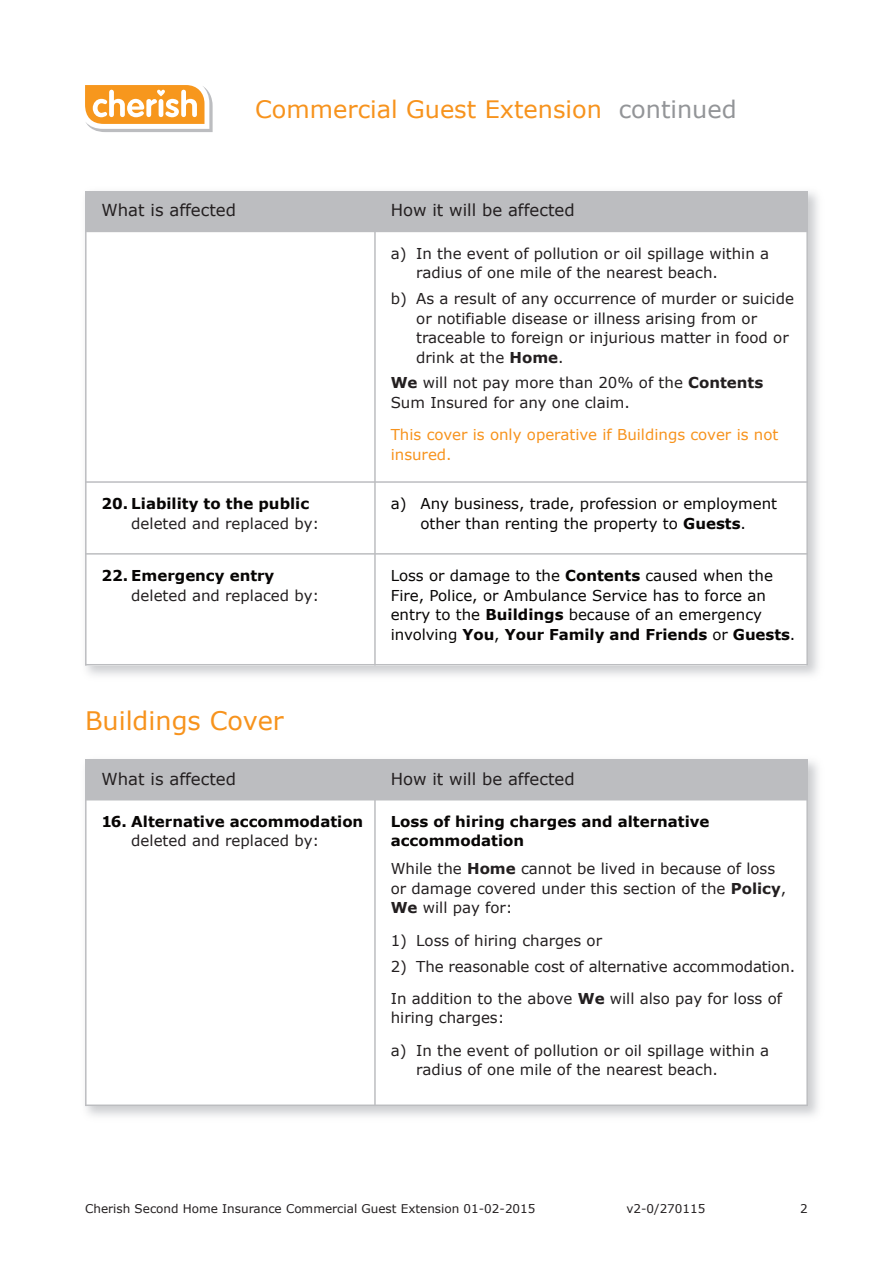
<style>
.page{position:relative;width:893px;height:1263px;background:#fff}
.page>*{position:absolute;margin:0;border:0;box-sizing:border-box;transform-origin:0 0}
.t1{font:25.5px "Verdana";color:#f7931d}
.t2{font:24px "Verdana";color:#f7931d}
.t3{font:16.5px "Verdana";color:#231f20}
.t4{font:15px/19.5px "Verdana";color:#231f20}
.t5{font:15px/19.5px "Verdana";color:#070504;text-align:center}
.t6{font:700 15px/19.5px "Verdana";color:#070504}
.t7{font:15px/19.5px "Verdana";color:#f7931d}
.t8{font:12px "Verdana";color:#231f20}
.s1{color:#939598}
.s2{font-weight:700}
</style>
<div class="page">
<svg style="left:85px;top:85px;width:128px;height:47px"></svg>
<div style="left:85px;top:191px;width:290px;height:40px;background:#bcbdc0"></div>
<div style="left:375px;top:191px;width:433px;height:40px;background:#bcbdc0"></div>
<hr style="left:85px;top:191px;width:2px;height:474px;background:#bcbdc0">
<hr style="left:374px;top:191px;width:2px;height:474px;background:#bcbdc0">
<hr style="left:806px;top:191px;width:2px;height:474px;background:#bcbdc0">
<hr style="left:85px;top:231px;width:723px;height:1px;background:#bcbdc0">
<hr style="left:85px;top:481px;width:723px;height:2px;background:#bcbdc0">
<hr style="left:85px;top:553px;width:723px;height:2px;background:#bcbdc0">
<hr style="left:85px;top:664px;width:723px;height:1px;background:#bcbdc0">
<div style="left:85px;top:760px;width:290px;height:40px;background:#bcbdc0"></div>
<div style="left:375px;top:760px;width:433px;height:40px;background:#bcbdc0"></div>
<hr style="left:85px;top:760px;width:2px;height:346px;background:#bcbdc0">
<hr style="left:374px;top:760px;width:2px;height:346px;background:#bcbdc0">
<hr style="left:806px;top:760px;width:2px;height:346px;background:#bcbdc0">
<hr style="left:85px;top:1104px;width:723px;height:2px;background:#bcbdc0">
<h2 class="t2" style="left:255px;top:94px;width:483px">Commercial Guest Extension <span class="s1">continued</span></h2>
<p class="t3" style="left:102px;top:200px;width:136px">What is affected</p>
<p class="t3" style="left:391px;top:200px;width:185px">How it will be affected</p>
<p class="t4" style="left:416px;top:243px;width:354px;text-indent:-26px">a) In the event of pollution or oil spillage within a radius of one mile of the nearest beach.</p>
<p class="t4" style="left:416px;top:288px;width:379px;text-indent:-26px">b) As a result of any occurrence of murder or suicide or notifiable disease or illness arising from or traceable to foreign or injurious matter in food or drink at the <span class="s2">Home</span>.</p>
<p class="t4" style="left:391px;top:373px;width:374px"><span class="s2">We</span> will not pay more than 20% of the <span class="s2">Contents<br></span>Sum Insured for any one claim.</p>
<p class="t7" style="left:391px;top:424px;width:389px">This cover is only operative if Buildings cover is not insured.</p>
<p class="t6" style="left:102px;top:493px;width:209px">20. Liability to the public</p>
<p class="t4" style="left:131px;top:513px;width:190px">deleted and replaced by:</p>
<p class="t5" style="left:391px;top:493px;width:388px">a) Any business, trade, profession or employment other than renting the property to <span class="s2">Guests</span>.</p>
<p class="t6" style="left:102px;top:565px;width:174px">22. Emergency entry</p>
<p class="t4" style="left:131px;top:585px;width:190px">deleted and replaced by:</p>
<h1 class="t1" style="left:85px;top:704px;width:200px">Buildings Cover</h1>
<p class="t5" style="left:391px;top:565px;width:406px;text-align:left">Loss or damage to the <span class="s2">Contents</span> caused when the Fire, Police, or Ambulance Service has to force an entry to the <span class="s2">Buildings</span> because of an emergency involving <span class="s2">You</span>, <span class="s2">Your Family and Friends</span> or <span class="s2">Guests</span>.</p>
<p class="t3" style="left:102px;top:768px;width:136px">What is affected</p>
<p class="t3" style="left:391px;top:768px;width:185px">How it will be affected</p>
<p class="t6" style="left:102px;top:811px;width:263px">16. Alternative accommodation</p>
<p class="t4" style="left:131px;top:831px;width:190px">deleted and replaced by:</p>
<p class="t6" style="left:391px;top:811px;width:320px">Loss of hiring charges and alternative accommodation</p>
<p class="t4" style="left:391px;top:859px;width:397px">While the <span class="s2">Home</span> cannot be lived in because of loss or damage covered under this section of the <span class="s2">Policy</span>,<br><span class="s2">We</span> will pay for:</p>
<p class="t4" style="left:391px;top:930px;width:213px">1) Loss of hiring charges or</p>
<p class="t4" style="left:391px;top:949px;width:406px;line-height:32.2px">2) The reasonable cost of alternative accommodation.<br>In addition to the above <span class="s2">We</span> will also pay for loss of</p>
<p class="t4" style="left:391px;top:1001px;width:380px;line-height:32.2px">hiring charges:<br>a) In the event of pollution or oil spillage within a</p>
<p class="t4" style="left:416px;top:1059px;width:303px">radius of one mile of the nearest beach.</p>
<p class="t8" style="left:85px;top:1200px;width:452px">Cherish Second Home Insurance Commercial Guest Extension 01-02-2015</p>
<p class="t8" style="left:626px;top:1200px;width:81px">v2-0/270115</p>
<p class="t8" style="left:800px;top:1200px;width:9px">2</p>
</div>
